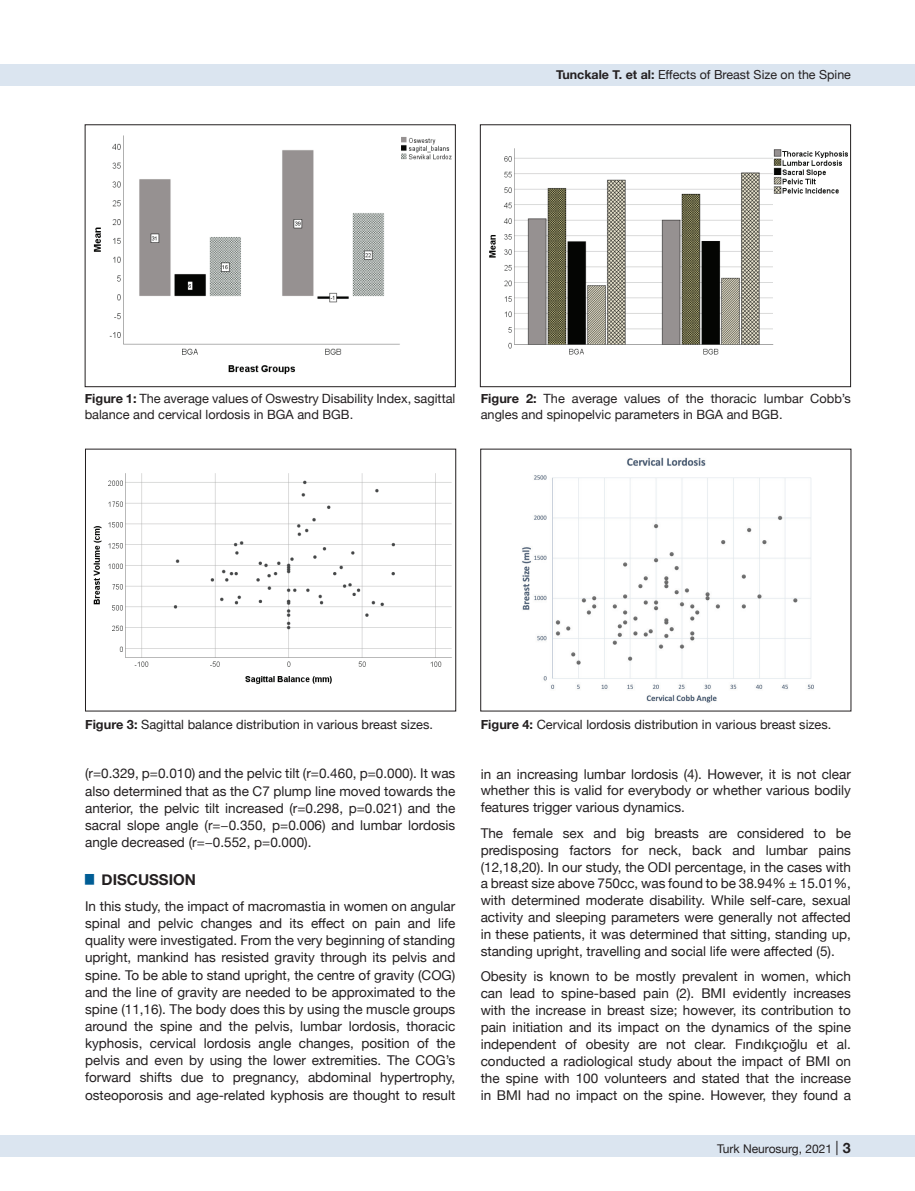
<style>
.page{position:relative;width:915px;height:1191px;background:#fff}
.page>*{position:absolute;margin:0;border:0;box-sizing:border-box;transform-origin:0 0}
.t1{font:700 15px "Helvetica Neue";color:#231f20}
.t2{font:13.5px/17px "Helvetica Neue";color:#231f20;text-align:justify}
.t3{font:12.75px/15.8px "Helvetica Neue";color:#231f20}
.t4{font:12.45px "Helvetica Neue";color:#231f20}
.t5{font:12px "Helvetica Neue";color:#231f20}
.s1{font-weight:700}
.s2{font-size:14.25px}
.s3{font-weight:700;font-size:14.25px}
</style>
<div class="page">
<div style="left:0;top:1135px;width:914px;height:22px;background:#dbe5f0"></div>
<div style="left:0;top:64px;width:914px;height:21px;background:#dbe5f0"></div>
<img style="left:93px;top:135px;width:359px;height:240px">
<div style="left:85px;top:124px;width:370px;height:263px;border:1px solid #231f20"></div>
<img style="left:489px;top:148px;width:359px;height:207px">
<div style="left:480px;top:124px;width:370px;height:263px;border:1px solid #231f20"></div>
<img style="left:93px;top:473px;width:359px;height:211px">
<div style="left:85px;top:449px;width:371px;height:262px;border:1px solid #231f20"></div>
<img style="left:522px;top:457px;width:292px;height:246px">
<p class="t4" style="left:556px;top:66px;width:296px"><span class="s1">Tunckale T. et al:</span> Effects of Breast Size on the Spine</p>
<p class="t3" style="left:85px;top:392px;width:372px"><span class="s1">Figure 1:</span> The average values of Oswestry Disability Index, sagittal balance and cervical lordosis in BGA and BGB.</p>
<p class="t3" style="left:480px;top:392px;width:371px"><span class="s1">Figure 2:</span> The average values of the thoracic lumbar Cobb’s angles and spinopelvic parameters in BGA and BGB.</p>
<p class="t3" style="left:85px;top:717px;width:349px"><span class="s1">Figure 3:</span> Sagittal balance distribution in various breast sizes.</p>
<p class="t3" style="left:480px;top:717px;width:352px"><span class="s1">Figure 4:</span> Cervical lordosis distribution in various breast sizes.</p>
<p class="t2" style="left:85px;top:766px;width:371px">(r=0.329, p=0.010) and the pelvic tilt (r=0.460, p=0.000). It was also determined that as the C7 plump line moved towards the anterior, the pelvic tilt increased (r=0.298, p=0.021) and the sacral slope angle (r=−0.350, p=0.006) and lumbar lordosis angle decreased (r=−0.552, p=0.000).</p>
<p class="t1" style="left:85px;top:868px;width:112px"><sup>█</sup> DISCUSSION</p>
<p class="t2" style="left:85px;top:898px;width:371px">In this study, the impact of macromastia in women on angular spinal and pelvic changes and its effect on pain and life quality were investigated. From the very beginning of standing upright, mankind has resisted gravity through its pelvis and spine. To be able to stand upright, the centre of gravity (COG) and the line of gravity are needed to be approximated to the spine (11,16). The body does this by using the muscle groups around the spine and the pelvis, lumbar lordosis, thoracic kyphosis, cervical lordosis angle changes, position of the pelvis and even by using the lower extremities. The COG’s forward shifts due to pregnancy, abdominal hypertrophy, osteoporosis and age-related kyphosis are thought to result</p>
<p class="t2" style="left:480px;top:766px;width:371px">in an increasing lumbar lordosis (4). However, it is not clear whether this is valid for everybody or whether various bodily features trigger various dynamics.</p>
<p class="t2" style="left:480px;top:825px;width:371px">The female sex and big breasts are considered to be predisposing factors for neck, back and lumbar pains (12,18,20). In our study, the ODI percentage, in the cases with a breast size above 750cc, was found to be 38.94% ± 15.01%, with determined moderate disability. While self-care, sexual activity and sleeping parameters were generally not affected in these patients, it was determined that sitting, standing up, standing upright, travelling and social life were affected (5).</p>
<p class="t2" style="left:480px;top:969px;width:371px">Obesity is known to be mostly prevalent in women, which can lead to spine-based pain (2). BMI evidently increases with the increase in breast size; however, its contribution to pain initiation and its impact on the dynamics of the spine independent of obesity are not clear. Fındıkçıoğlu et al. conducted a radiological study about the impact of BMI on the spine with 100 volunteers and stated that the increase in BMI had no impact on the spine. However, they found a</p>
<p class="t5" style="left:716px;top:1140px;width:156px">Turk Neurosurg, 2021 <span class="s2">|</span> <span class="s3">3 3</span></p>
</div>
